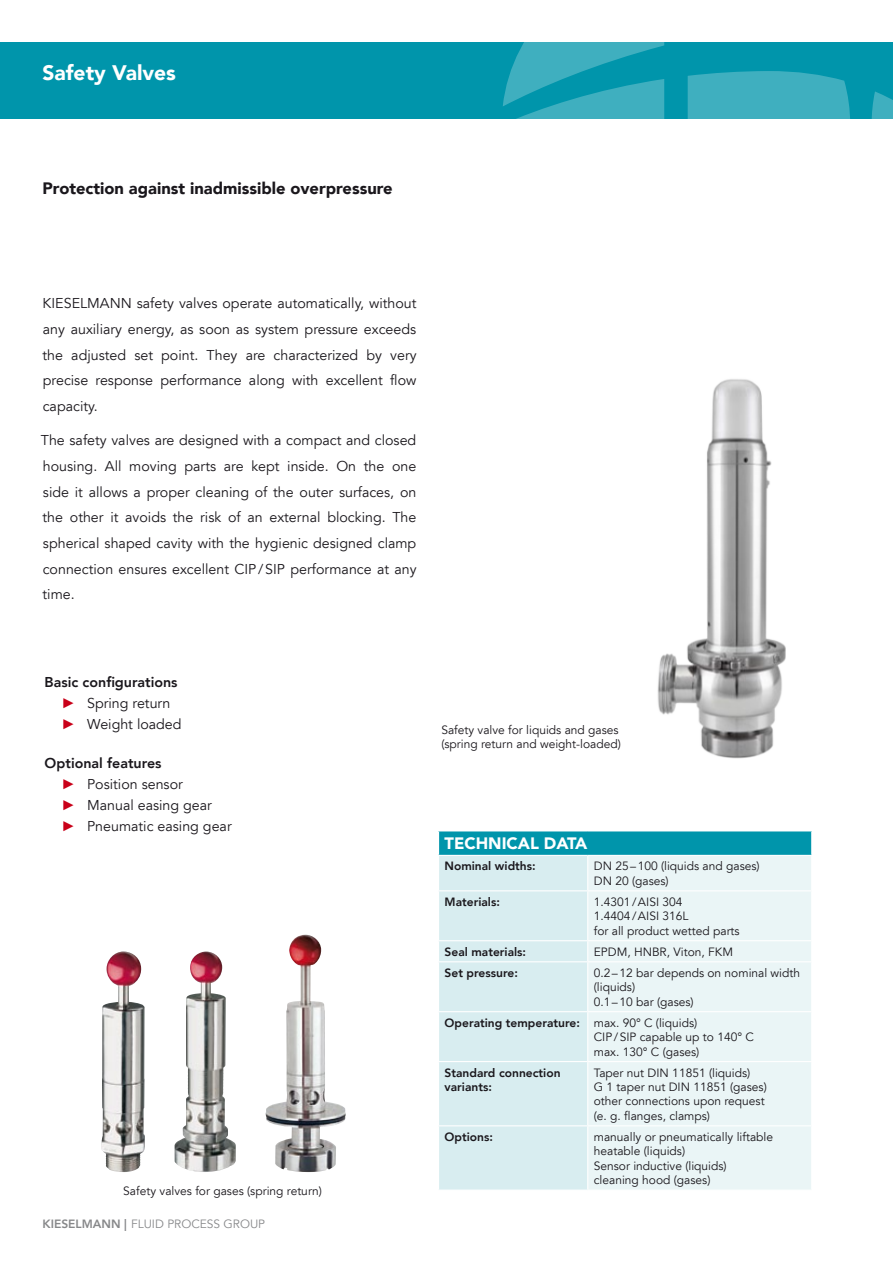
<style>
.page{position:relative;width:893px;height:1263px;background:#fff}
.page>*{position:absolute;margin:0;border:0;box-sizing:border-box;transform-origin:0 0}
.t1{font:900 21px "Avenir LT";color:#fff}
.t2{font:900 16.5px "Avenir LT";color:#1a171c}
.t3{font:900 16.5px "Avenir LT";color:#fff}
.t4{font:14.25px/25.7px "Avenir LT";color:#1a171c;text-align:justify}
.t5{font:12px/14.4px "Avenir LT";color:#1a171c}
.t6{font:800 12px/14.4px "Avenir LT";color:#1a171c}
.t7{font:12px "Avenir LT";color:#87888a}
.s1{font-weight:800}
.s2{font-family:"Arial";color:#c90019}
</style>
<div class="page">
<div style="left:0;top:43px;width:893px;height:76px;background:#0095ab"></div>
<svg style="left:688px;top:71px;width:162px;height:48px"></svg>
<svg style="left:503px;top:43px;width:161px;height:76px"></svg>
<svg style="left:872px;top:91px;width:21px;height:28px"></svg>
<img style="left:101px;top:951px;width:44px;height:221px">
<img style="left:175px;top:951px;width:61px;height:221px">
<img style="left:266px;top:935px;width:80px;height:237px">
<img style="left:657px;top:379px;width:129px;height:380px">
<div style="left:439px;top:831px;width:373px;height:24px;background:#0095ab"></div>
<div style="left:439px;top:856px;width:148px;height:333px;background:#d8edf0"></div>
<div style="left:588px;top:856px;width:223px;height:333px;background:#eaf5f6"></div>
<hr style="left:438px;top:890px;width:150px;height:1px;background:#fff">
<hr style="left:588px;top:890px;width:224px;height:1px;background:#fff">
<hr style="left:438px;top:940px;width:150px;height:1px;background:#fff">
<hr style="left:588px;top:940px;width:224px;height:1px;background:#fff">
<hr style="left:438px;top:961px;width:150px;height:1px;background:#fff">
<hr style="left:588px;top:961px;width:224px;height:1px;background:#fff">
<hr style="left:438px;top:1011px;width:150px;height:1px;background:#fff">
<hr style="left:588px;top:1011px;width:224px;height:1px;background:#fff">
<hr style="left:438px;top:1061px;width:150px;height:1px;background:#fff">
<hr style="left:588px;top:1061px;width:224px;height:1px;background:#fff">
<hr style="left:438px;top:1125px;width:150px;height:1px;background:#fff">
<hr style="left:588px;top:1125px;width:224px;height:1px;background:#fff">
<svg style="left:811px;top:831px;width:1px;height:24px"></svg>
<h1 class="t1" style="left:43px;top:60px;width:135px">Safety Valves</h1>
<p class="t2" style="left:43px;top:179px;width:352px">Protection against inadmissible overpressure</p>
<p class="t4" style="left:43px;top:291px;width:376px">KIESELMANN safety valves operate automatically, without any auxiliary energy, as soon as system pressure exceeds the adjusted set point. They are characterized by very precise response performance along with excellent flow capacity.</p>
<p class="t4" style="left:41px;top:428px;width:377px">The safety valves are designed with a compact and closed housing. All moving parts are kept inside. On the one side it allows a proper cleaning of the outer surfaces, on the other it avoids the risk of an external blocking. The spherical shaped cavity with the hygienic designed clamp connection ensures excellent CIP/SIP performance at any time.</p>
<p class="t4" style="left:62px;top:672px;width:121px;line-height:21.1px;text-align:left;text-indent:-17px"><span class="s1">Basic configurations </span><span class="s2">►</span> Spring return <span class="s2">►</span> Weight loaded</p>
<p class="t4" style="left:62px;top:752px;width:172px;line-height:21.3px;text-align:left;text-indent:-17px"><span class="s1">Optional features<br></span><span class="s2">►</span> Position sensor<br><span class="s2">►</span> Manual easing gear<br><span class="s2">►</span> Pneumatic easing gear</p>
<p class="t5" style="left:123px;top:1184px;width:200px">Safety valves for gases (spring return)</p>
<p class="t7" style="left:43px;top:1217px;width:224px"><span class="s1">KIESELMANN |</span> FLUID PROCESS GROUP</p>
<p class="t5" style="left:441px;top:723px;width:181px">Safety valve for liquids and gases (spring return and weight-loaded)</p>
<p class="t3" style="left:445px;top:834px;width:144px">TECHNICAL DATA</p>
<p class="t6" style="left:445px;top:859px;width:93px">Nominal widths:</p>
<p class="t5" style="left:594px;top:859px;width:167px">DN 25–100 (liquids and gases)<br>DN 20 (gases)</p>
<p class="t6" style="left:445px;top:894px;width:57px">Materials:</p>
<p class="t5" style="left:594px;top:895px;width:147px">1.4301/AISI 304<br>1.4404/AISI 316L<br>for all product wetted parts</p>
<p class="t6" style="left:445px;top:944px;width:83px">Seal materials:</p>
<p class="t5" style="left:594px;top:945px;width:141px">EPDM, HNBR, Viton, FKM</p>
<p class="t6" style="left:445px;top:965px;width:75px">Set pressure:</p>
<p class="t5" style="left:594px;top:966px;width:208px">0.2–12 bar depends on nominal width (liquids)<br>0.1–10 bar (gases)</p>
<p class="t5" style="left:594px;top:1016px;width:162px;text-indent:-149px"><span class="s1">Operating temperature:</span> max. 90° C (liquids)<br>CIP/SIP capable up to 140° C max. 130° C (gases)</p>
<p class="t6" style="left:445px;top:1065px;width:118px">Standard connection variants:</p>
<p class="t5" style="left:594px;top:1066px;width:175px">Taper nut DIN 11851 (liquids)<br>G 1 taper nut DIN 11851 (gases) other connections upon request (e. g. flanges, clamps)</p>
<p class="t6" style="left:445px;top:1129px;width:50px">Options:</p>
<p class="t5" style="left:594px;top:1130px;width:181px">manually or pneumatically liftable heatable (liquids)<br>Sensor inductive (liquids) cleaning hood (gases)</p>
</div>
